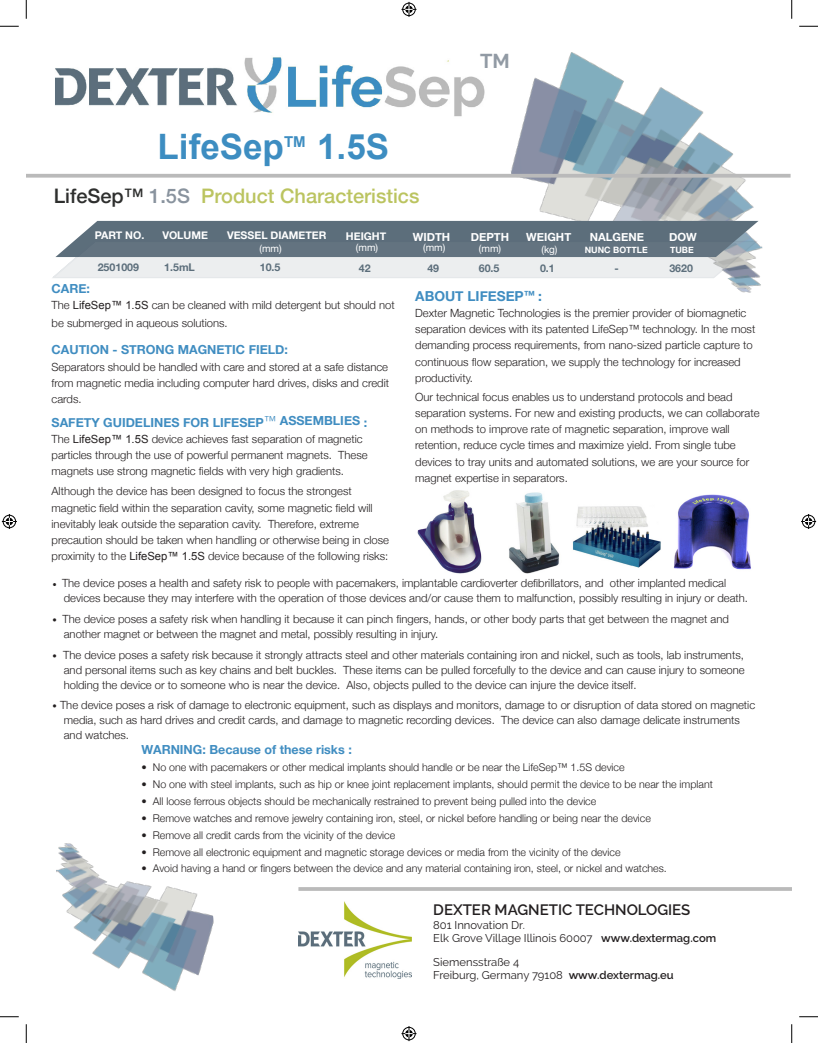
<style>
.page{position:relative;width:818px;height:1043px;background:#fff}
.page>*{position:absolute;margin:0;border:0;box-sizing:border-box;transform-origin:0 0}
.t1{font:700 35px "Arial";color:#3d8dc1}
.t2{font:500 20px "Helvetica Neue";color:#bbc460}
.t3{font:700 20px "Raleway";color:#919aa4}
.t4{font:600 15px "Raleway";color:#231f20}
.t5{font:700 15px "Arial";color:#3d8dc1}
.t6{font:700 13.75px "Helvetica Neue";color:#408dc1}
.t7{font:700 12.5px "Helvetica Neue";color:#408dc1}
.t8{font:300 11.25px/16.2px "Helvetica Neue";color:#231f20}
.t9{font:11.25px "Raleway";color:#231f20}
.t10{font:700 11.25px "Helvetica Neue";color:#fff}
.t11{font:300 10.62px "Helvetica Neue";color:#231f20}
.t12{font:700 10.62px "Helvetica Neue";color:#fff}
.t13{font:700 10.62px "Helvetica Neue";color:#5c6e7b}
.t14{font:10px "Helvetica Neue";color:#fff}
.t15{font:700 8.75px "Helvetica Neue";color:#fff}
.s1{color:#2e2f2e}
.s2{color:#89939e}
.s3{font-family:"Arial";font-weight:400}
.s4{font-size:11.25px}
.s5{font-weight:300}
.s6{font-family:"Minion Pro";font-weight:400}
.s7{font-size:8.75px}
.s8{font-weight:600}
</style>
<div class="page">
<img style="left:55px;top:57px;width:430px;height:60px">
<img style="left:56px;top:843px;width:158px;height:148px">
<img style="left:496px;top:52px;width:272px;height:241px">
<img style="left:417px;top:490px;width:65px;height:84px">
<svg style="left:26px;top:174px;width:764px;height:4px;background:#bebebe"></svg>
<hr style="left:298px;top:887px;width:493px;height:3px;background:#bababa">
<svg style="left:52px;top:221px;width:707px;height:58px;background:#98a3ab"></svg>
<img style="left:509px;top:492px;width:51px;height:81px">
<img style="left:572px;top:506px;width:89px;height:62px">
<img style="left:673px;top:494px;width:78px;height:76px">
<img style="left:298px;top:901px;width:113px;height:77px">
<svg style="left:0;top:25px;width:19px;height:2px"></svg>
<svg style="left:799px;top:25px;width:19px;height:2px"></svg>
<svg style="left:0;top:1016px;width:19px;height:1px"></svg>
<svg style="left:799px;top:1016px;width:19px;height:1px"></svg>
<svg style="left:25px;top:0;width:2px;height:19px"></svg>
<svg style="left:25px;top:1024px;width:2px;height:18px"></svg>
<svg style="left:791px;top:0;width:1px;height:19px"></svg>
<svg style="left:791px;top:1024px;width:1px;height:18px"></svg>
<svg style="left:401px;top:2px;width:15px;height:15px"></svg>
<svg style="left:401px;top:1026px;width:15px;height:15px"></svg>
<svg style="left:2px;top:514px;width:15px;height:15px"></svg>
<svg style="left:801px;top:514px;width:15px;height:15px"></svg>
<p class="t3" style="left:480px;top:50px;width:31px">TM</p>
<p class="t1" style="left:157px;top:124px;width:128px">LifeSep</p>
<p class="t5" style="left:284px;top:131px;width:23px">TM</p>
<p class="t1" style="left:317px;top:124px;width:73px">1.5S</p>
<p class="t2" style="left:54px;top:180px;width:367px"><span class="s1">LifeSep™</span> <span class="s2">1.5S</span> Product Characteristics</p>
<p class="t12" style="left:95px;top:227px;width:51px">PART NO.</p>
<p class="t12" style="left:162px;top:227px;width:47px">VOLUME</p>
<p class="t12" style="left:227px;top:227px;width:101px">VESSEL DIAMETER</p>
<p class="t12" style="left:346px;top:228px;width:42px">HEIGHT</p>
<p class="t10" style="left:412px;top:228px;width:39px">WIDTH</p>
<p class="t10" style="left:470px;top:228px;width:40px">DEPTH</p>
<p class="t10" style="left:526px;top:228px;width:46px">WEIGHT</p>
<p class="t10" style="left:590px;top:228px;width:56px">NALGENE</p>
<p class="t10" style="left:669px;top:228px;width:29px">DOW</p>
<p class="t14" style="left:259px;top:241px;width:24px">(mm)</p>
<p class="t14" style="left:356px;top:241px;width:24px">(mm)</p>
<p class="t14" style="left:423px;top:241px;width:24px">(mm)</p>
<p class="t14" style="left:479px;top:241px;width:24px">(mm)</p>
<p class="t14" style="left:541px;top:242px;width:18px">(kg)</p>
<p class="t15" style="left:584px;top:243px;width:64px">NUNC BOTTLE</p>
<p class="t15" style="left:670px;top:243px;width:25px">TUBE</p>
<p class="t13" style="left:98px;top:259px;width:43px">2501009</p>
<p class="t13" style="left:164px;top:259px;width:32px">1.5mL</p>
<p class="t13" style="left:260px;top:259px;width:22px">10.5</p>
<p class="t13" style="left:359px;top:260px;width:13px">42</p>
<p class="t13" style="left:427px;top:260px;width:13px">49</p>
<p class="t13" style="left:479px;top:260px;width:22px">60.5</p>
<p class="t13" style="left:540px;top:260px;width:16px">0.1</p>
<p class="t13" style="left:614px;top:260px;width:6px">-</p>
<p class="t13" style="left:669px;top:260px;width:25px">3620</p>
<p class="t7" style="left:52px;top:278px;width:40px">CARE:</p>
<p class="t8" style="left:52px;top:295px;width:345px;line-height:18px">The <span class="s3">LifeSep™ 1.5S</span> can be cleaned with mild detergent but should not be submerged in aqueous solutions.</p>
<p class="t7" style="left:52px;top:340px;width:238px">CAUTION - STRONG MAGNETIC FIELD:</p>
<p class="t8" style="left:52px;top:357px;width:339px;text-align:justify">Separators should be handled with care and stored at a safe distance from magnetic media including computer hard drives, disks and credit cards.</p>
<p class="t6" style="left:415px;top:285px;width:128px">ABOUT LIFESEP<span class="s4">™</span> :</p>
<p class="t8" style="left:415px;top:304px;width:341px">Dexter Magnetic Technologies is the premier provider of biomagnetic separation devices with its patented LifeSep™ technology. In the most demanding process requirements, from nano-sized particle capture to continuous flow separation, we supply the technology for increased productivity.</p>
<p class="t8" style="left:415px;top:387px;width:346px">Our technical focus enables us to understand protocols and bead separation systems. For new and existing products, we can collaborate on methods to improve rate of magnetic separation, improve wall retention, reduce cycle times and maximize yield. From single tube devices to tray units and automated solutions, we are your source for magnet expertise in separators.</p>
<p class="t7" style="left:52px;top:412px;width:317px">SAFETY GUIDELINES FOR LIFESEP<span class="s5">™</span> ASSEMBLIES :</p>
<p class="t8" style="left:52px;top:430px;width:317px">The <span class="s3">LifeSep™ 1.5S</span> device achieves fast separation of magnetic particles through the use of powerful permanent magnets. These magnets use strong magnetic fields with very high gradients.</p>
<p class="t8" style="left:52px;top:482px;width:339px">Although the device has been designed to focus the strongest magnetic field within the separation cavity, some magnetic field will inevitably leak outside the separation cavity. Therefore, extreme precaution should be taken when handling or otherwise being in close proximity to the <span class="s3">LifeSep™ 1.5S</span> device because of the following risks:</p>
<p class="t8" style="left:64px;top:575px;width:685px;line-height:15px;text-indent:-11px"><span class="s6">•</span> The device poses a health and safety risk to people with pacemakers, implantable cardioverter defibrillators, and other implanted medical devices because they may interfere with the operation of those devices and/or cause them to malfunction, possibly resulting in injury or death.</p>
<p class="t8" style="left:64px;top:610px;width:666px;line-height:15px;text-indent:-11px"><span class="s7">•</span> The device poses a safety risk when handling it because it can pinch fingers, hands, or other body parts that get between the magnet and another magnet or between the magnet and metal, possibly resulting in injury.</p>
<p class="t8" style="left:64px;top:646px;width:682px;line-height:15px;text-align:justify;text-indent:-11px"><span class="s7">•</span> The device poses a safety risk because it strongly attracts steel and other materials containing iron and nickel, such as tools, lab instruments, and personal items such as key chains and belt buckles. These items can be pulled forcefully to the device and can cause injury to someone holding the device or to someone who is near the device. Also, objects pulled to the device can injure the device itself.</p>
<p class="t8" style="left:64px;top:697px;width:693px;line-height:15px;text-indent:-11px"><span class="s7">•</span> The device poses a risk of damage to electronic equipment, such as displays and monitors, damage to or disruption of data stored on magnetic media, such as hard drives and credit cards, and damage to magnetic recording devices. The device can also damage delicate instruments and watches.</p>
<p class="t7" style="left:142px;top:740px;width:212px">WARNING: Because of these risks :</p>
<p class="t11" style="left:142px;top:758px;width:484px">• No one with pacemakers or other medical implants should handle or be near the LifeSep™ 1.5S device</p>
<p class="t11" style="left:142px;top:775px;width:572px">• No one with steel implants, such as hip or knee joint replacement implants, should permit the device to be near the implant</p>
<p class="t11" style="left:142px;top:792px;width:456px">• All loose ferrous objects should be mechanically restrained to prevent being pulled into the device</p>
<p class="t11" style="left:142px;top:809px;width:511px">• Remove watches and remove jewelry containing iron, steel, or nickel before handling or being near the device</p>
<p class="t11" style="left:142px;top:826px;width:255px">• Remove all credit cards from the vicinity of the device</p>
<p class="t11" style="left:142px;top:843px;width:480px">• Remove all electronic equipment and magnetic storage devices or media from the vicinity of the device</p>
<p class="t11" style="left:142px;top:860px;width:526px">• Avoid having a hand or fingers between the device and any material containing iron, steel, or nickel and watches.</p>
<p class="t4" style="left:433px;top:901px;width:258px">DEXTER MAGNETIC TECHNOLOGIES</p>
<p class="t9" style="left:433px;top:918px;width:93px">801 Innovation Dr.</p>
<p class="t9" style="left:433px;top:932px;width:284px">Elk Grove Village Illinois 60007 <span class="s8">www.dextermag.com</span></p>
<p class="t9" style="left:433px;top:955px;width:87px">Siemensstraße 4</p>
<p class="t9" style="left:433px;top:969px;width:242px">Freiburg, Germany 79108 <span class="s8">www.dextermag.eu</span></p>
</div>
